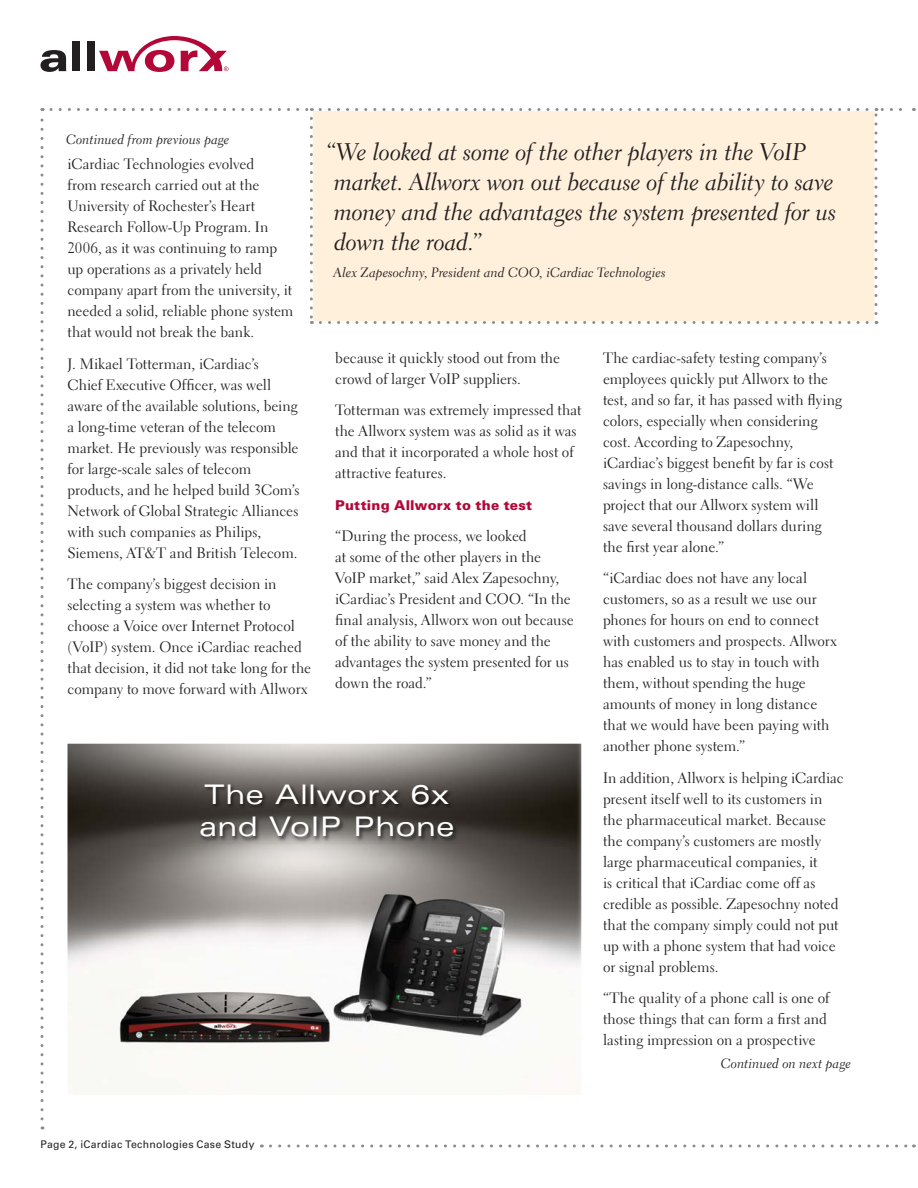
<style>
.page{position:relative;width:918px;height:1188px;background:#fff}
.page>*{position:absolute;margin:0;border:0;box-sizing:border-box;transform-origin:0 0}
.t1{font:expanded 27px/32.4px "Univers";letter-spacing:.015em;color:#fff}
.t2{font:24px/30px "Electra LH Cursive";letter-spacing:-.01em;color:#231f20}
.t3{font:15px/21px "Electra LH";color:#231f20}
.t4{font:13.5px "Electra LH Cursive";color:#231f20}
.t5{font:900 13.5px "Univers";letter-spacing:.015em;color:#b30738}
.t6{font:10.5px "Univers";letter-spacing:.025em;color:#231f20}
</style>
<div class="page">
<svg style="left:270px;top:1144px;width:644px;height:4px"></svg>
<svg style="left:40px;top:50px;width:26px;height:22px"></svg>
<div style="left:72px;top:42px;width:8px;height:29px;background:#231f20"></div>
<div style="left:87px;top:42px;width:8px;height:29px;background:#231f20"></div>
<svg style="left:99px;top:36px;width:129px;height:36px"></svg>
<svg style="left:40px;top:108px;width:4px;height:1011px"></svg>
<img style="left:68px;top:744px;width:513px;height:350px">
<img style="left:199px;top:782px;width:261px;height:61px">
<svg style="left:51px;top:108px;width:863px;height:216px"></svg>
<p class="t4" style="left:66px;top:134px;width:165px">Continued from previous page</p>
<h2 class="t2" style="left:334px;top:140px;width:504px;text-indent:-8px">“We looked at some of the other players in the VoIP market. Allworx won out because of the ability to save money and the advantages the system presented for us down the road.”</h2>
<p class="t4" style="left:334px;top:267px;width:334px">Alex Zapesochny, President and COO, iCardiac Technologies</p>
<p class="t3" style="left:68px;top:155px;width:227px">iCardiac Technologies evolved<br>from research carried out at the University of Rochester’s Heart Research Follow-Up Program. In 2006, as it was continuing to ramp up operations as a privately held company apart from the university, it needed a solid, reliable phone system that would not break the bank.</p>
<p class="t3" style="left:68px;top:355px;width:233px">J. Mikael Totterman, iCardiac’s<br>Chief Executive Officer, was well aware of the available solutions, being a long-time veteran of the telecom market. He previously was responsible for large-scale sales of telecom products, and he helped build 3Com’s Network of Global Strategic Alliances with such companies as Philips, Siemens, AT&amp;T and British Telecom.</p>
<p class="t3" style="left:68px;top:575px;width:245px">The company’s biggest decision in selecting a system was whether to choose a Voice over Internet Protocol (VoIP) system. Once iCardiac reached that decision, it did not take long for the company to move forward with Allworx</p>
<p class="t3" style="left:335px;top:348px;width:226px">because it quickly stood out from the crowd of larger VoIP suppliers.</p>
<p class="t3" style="left:335px;top:401px;width:248px">Totterman was extremely impressed that the Allworx system was as solid as it was and that it incorporated a whole host of attractive features.</p>
<p class="t5" style="left:335px;top:500px;width:199px">Putting Allworx to the test</p>
<p class="t3" style="left:335px;top:527px;width:240px">“During the process, we looked<br>at some of the other players in the VoIP market,” said Alex Zapesochny, iCardiac’s President and COO. “In the final analysis, Allworx won out because of the ability to save money and the advantages the system presented for us down the road.”</p>
<p class="t3" style="left:603px;top:348px;width:241px">The cardiac-safety testing company’s employees quickly put Allworx to the test, and so far, it has passed with flying colors, especially when considering cost. According to Zapesochny, iCardiac’s biggest benefit by far is cost savings in long-distance calls. “We project that our Allworx system will save several thousand dollars during the first year alone.”</p>
<p class="t3" style="left:603px;top:569px;width:235px">“iCardiac does not have any local customers, so as a result we use our phones for hours on end to connect with customers and prospects. Allworx has enabled us to stay in touch with them, without spending the huge amounts of money in long distance that we would have been paying with another phone system.”</p>
<p class="t3" style="left:603px;top:768px;width:242px">In addition, Allworx is helping iCardiac present itself well to its customers in the pharmaceutical market. Because the company’s customers are mostly large pharmaceutical companies, it<br>is critical that iCardiac come off as credible as possible. Zapesochny noted that the company simply could not put up with a phone system that had voice or signal problems.</p>
<p class="t3" style="left:603px;top:989px;width:228px">“The quality of a phone call is one of those things that can form a first and lasting impression on a prospective</p>
<h1 class="t1" style="left:199px;top:780px;width:257px">The Allworx 6x and VoIP Phone</h1>
<p class="t6" style="left:40px;top:1140px;width:216px">Page 2, iCardiac Technologies Case Study</p>
<p class="t4" style="left:721px;top:1058px;width:132px">Continued on next page</p>
</div>
